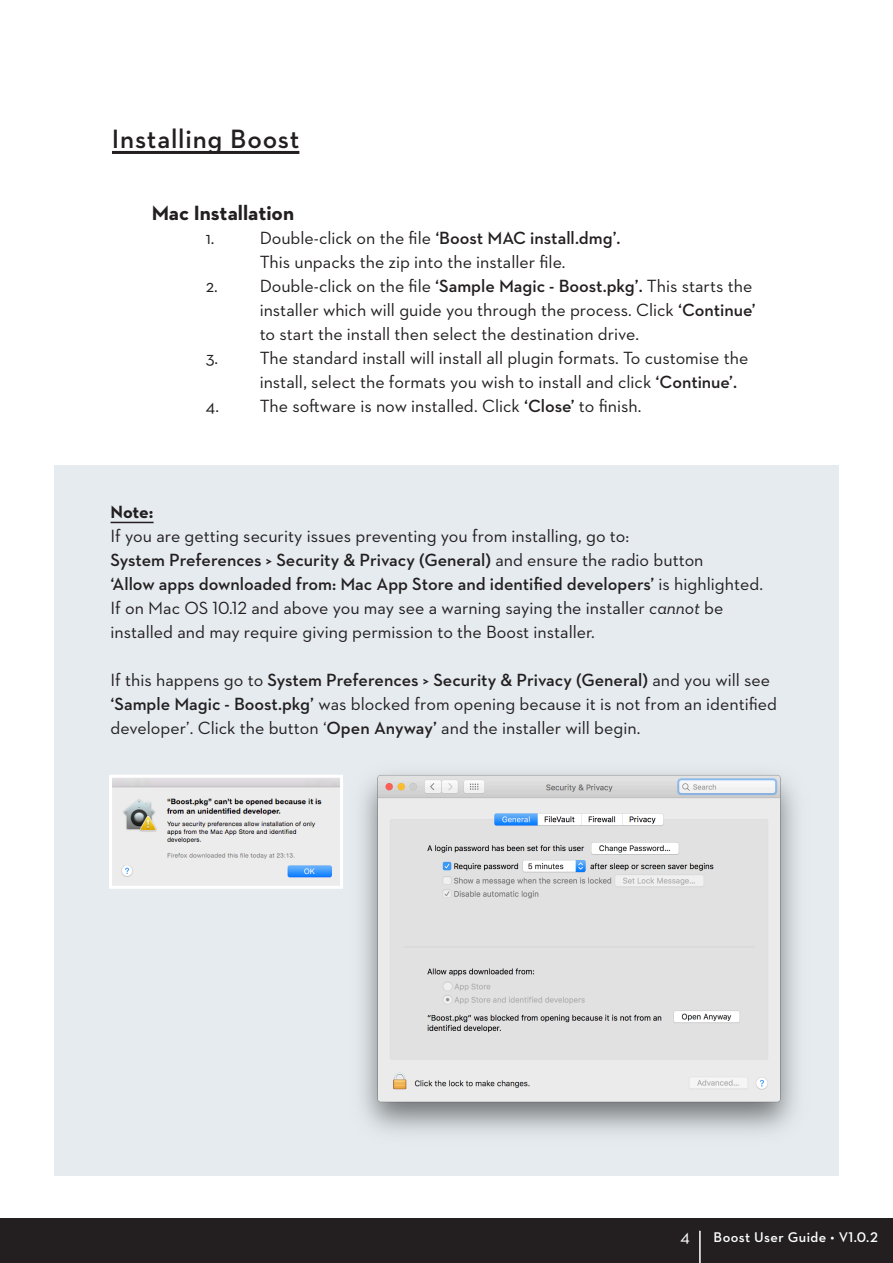
<style>
.page{position:relative;width:893px;height:1263px;background:#fff}
.page>*{position:absolute;margin:0;border:0;box-sizing:border-box;transform-origin:0 0}
.t1{font:600 27px "Neutraface 2 Text";letter-spacing:.03em;color:#231f20}
.t2{font:700 21px "Neutraface 2 Text";color:#231f20}
.t3{font:18px/24px "Neutraface 2 Text";color:#231f20}
.t4{font:600 18px/24px "Neutraface 2 Text";color:#231f20}
.t5{font:18px "Neutraface 2 Text";color:#fff}
.t6{font:600 14.25px "Neutraface 2 Text";letter-spacing:.03em;color:#fff}
.s1{font-weight:600}
.s2{font-weight:700}
.s3{font-weight:400}
.s4{font-style:italic}
</style>
<div class="page">
<div style="left:54px;top:466px;width:785px;height:710px;background:#e5ebef"></div>
<hr style="left:112px;top:151px;width:187px;height:3px;background:#231f20">
<hr style="left:111px;top:522px;width:43px;height:1px;background:#231f20">
<img style="left:113px;top:779px;width:226px;height:99px">
<div style="left:109px;top:775px;width:234px;height:114px;border:3px solid #fff"></div>
<img style="left:361px;top:773px;width:436px;height:360px">
<div style="left:0;top:1219px;width:893px;height:44px;background:#231f20"></div>
<hr style="left:699px;top:1231px;width:2px;height:32px;background:#fff">
<p class="t1" style="left:112px;top:122px;width:189px">Installing Boost</p>
<p class="t2" style="left:152px;top:200px;width:144px">Mac Installation</p>
<p class="t3" style="left:206px;top:226px;width:10px">1.</p>
<p class="t3" style="left:260px;top:226px;width:362px">Double-click on the file <span class="s1">‘Boost MAC install.dmg’.<br></span>This unpacks the zip into the installer file.</p>
<p class="t3" style="left:260px;top:274px;width:498px;text-indent:-54px">2. Double-click on the file <span class="s1">‘Sample Magic - Boost.pkg’.</span> This starts the installer which will guide you through the process. Click <span class="s1">‘Continue’ </span>to start the install then select the destination drive.</p>
<p class="t3" style="left:260px;top:346px;width:490px;text-indent:-54px">3. The standard install will install all plugin formats. To customise the install, select the formats you wish to install and click <span class="s1">‘Continue’.</span></p>
<p class="t3" style="left:206px;top:394px;width:437px">4. The software is now installed. Click <span class="s1">‘Close’</span> to finish.</p>
<p class="t4" style="left:111px;top:500px;width:654px"><span class="s2">Note:<br></span><span class="s3">If you are getting security issues preventing you from installing, go to:<br></span>System Preferences &gt; Security &amp; Privacy (General) <span class="s3">and ensure the radio button<br></span>‘Allow apps downloaded from: Mac App Store and identified developers’ <span class="s3">is highlighted.</span></p>
<p class="t3" style="left:111px;top:596px;width:614px">If on Mac OS 10.12 and above you may see a warning saying the installer <span class="s4">cannot</span> be installed and may require giving permission to the Boost installer.</p>
<p class="t3" style="left:111px;top:668px;width:668px">If this happens go to <span class="s1">System Preferences &gt; Security &amp; Privacy (General)</span> and you will see <span class="s1">‘Sample Magic - Boost.pkg’</span> was blocked from opening because it is not from an identified developer’. Click the button ‘<span class="s1">Open Anyway’</span> and the installer will begin.</p>
<p class="t5" style="left:680px;top:1224px;width:11px">4</p>
<p class="t6" style="left:714px;top:1228px;width:166px">Boost User Guide • V1.0.2</p>
</div>
